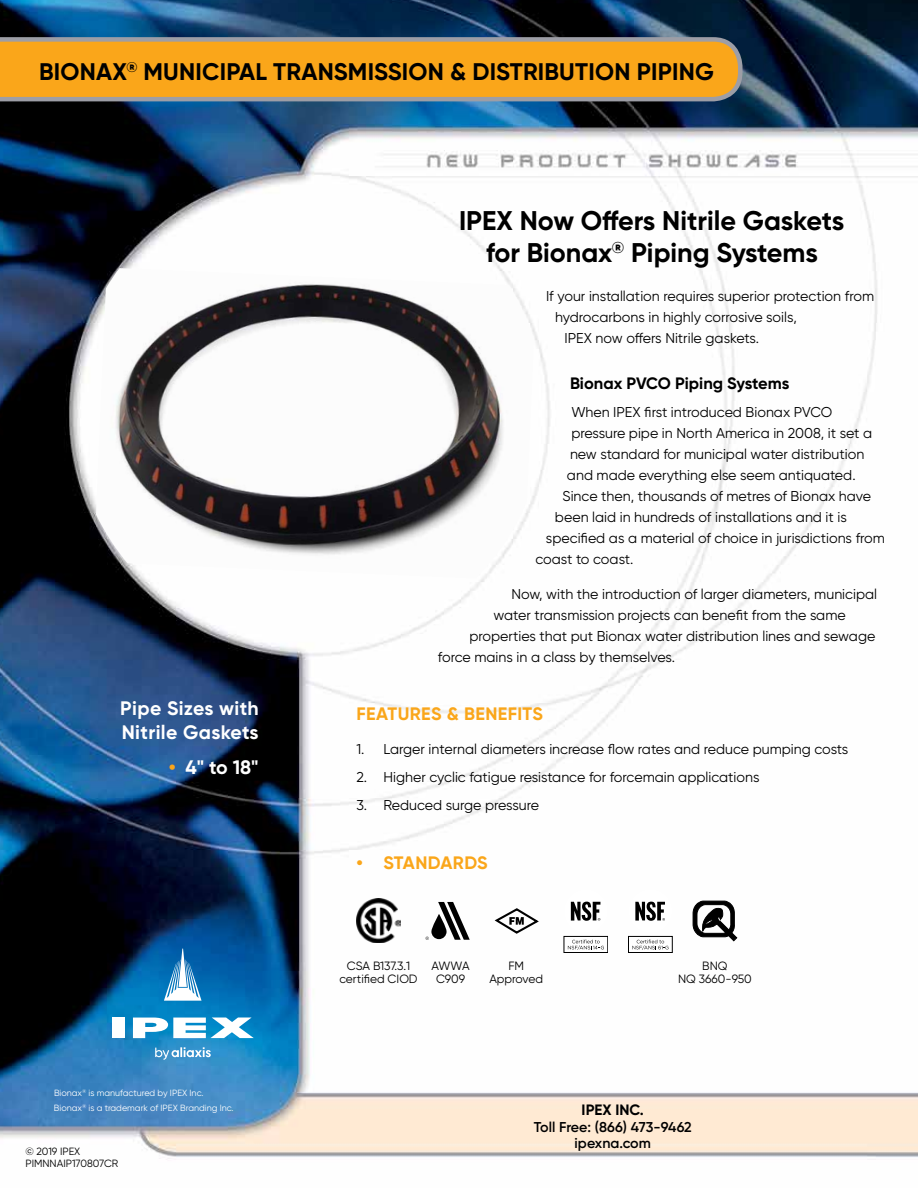
<style>
.page{position:relative;width:918px;height:1188px;background:#fff}
.page>*{position:absolute;margin:0;border:0;box-sizing:border-box;transform-origin:0 0}
.t1{font:700 27px/32.4px "Gilroy";color:#000;text-align:center}
.t2{font:700 24px "Gilroy";letter-spacing:.01em;color:#000}
.t3{font:700 19.5px/24px "Gilroy";letter-spacing:.02em;color:#fff}
.t4{font:700 18px "Gilroy";letter-spacing:.02em;color:#faa61a}
.t5{font:700 16.5px "Gilroy";color:#000}
.t6{font:700 15px "Gilroy";color:#000}
.t7{font:14.25px "Gilroy";color:#000}
.t8{font:600 14.25px/16.5px "Gilroy";color:#000;text-align:center}
.t9{font:12px/13.5px "Gilroy";color:#000;text-align:center}
.t10{font:10.5px/12.6px "Gilroy";color:#000}
.t11{font:9px/15.1px "Gilroy";color:#fff}
.s1{color:#faa61a}
</style>
<div class="page">
<img style="left:0;top:0;width:918px;height:1159px">
<svg style="left:0;top:37px;width:742px;height:64px;background:#eaa32d"></svg>
<div style="left:112px;top:1018px;width:12px;height:20px;background:#fff"></div>
<svg style="left:133px;top:1018px;width:121px;height:20px"></svg>
<svg style="left:164px;top:949px;width:38px;height:52px"></svg>
<svg style="left:155px;top:1047px;width:56px;height:13px"></svg>
<img style="left:96px;top:268px;width:438px;height:310px">
<img style="left:356px;top:899px;width:45px;height:44px">
<svg style="left:438px;top:902px;width:32px;height:38px"></svg>
<svg style="left:431px;top:914px;width:16px;height:25px"></svg>
<svg style="left:495px;top:908px;width:44px;height:26px"></svg>
<div style="left:564px;top:889px;width:44px;height:44px;background:#fff;border-radius:50%"></div>
<svg style="left:571px;top:902px;width:29px;height:19px"></svg>
<div style="left:564px;top:936px;width:44px;height:17px;background:#fff"></div>
<div style="left:564px;top:936px;width:44px;height:17px;border:1px solid #000"></div>
<svg style="left:568px;top:940px;width:36px;height:10px"></svg>
<div style="left:629px;top:889px;width:43px;height:44px;background:#fff;border-radius:50%"></div>
<svg style="left:635px;top:902px;width:30px;height:19px"></svg>
<div style="left:628px;top:936px;width:44px;height:17px;background:#fff"></div>
<div style="left:628px;top:936px;width:45px;height:17px;border:1px solid #000"></div>
<svg style="left:632px;top:940px;width:37px;height:10px"></svg>
<svg style="left:693px;top:901px;width:44px;height:40px"></svg>
<h2 class="t2" style="left:39px;top:56px;width:676px">BIONAX<sup>®</sup> MUNICIPAL TRANSMISSION &amp; DISTRIBUTION PIPING</h2>
<h1 class="t1" style="left:459px;top:204px;width:387px">IPEX Now Offers Nitrile Gaskets for Bionax<sup>®</sup> Piping Systems</h1>
<h3 class="t3" style="left:120px;top:696px;width:140px">Pipe Sizes with<br>Nitrile Gaskets</h3>
<h3 class="t3" style="left:169px;top:755px;width:91px"><span class="s1">•</span> 4" to 18"</h3>
<p class="t11" style="left:54px;top:1085px;width:181px">Bionax<sup>®</sup> is manufactured by IPEX Inc.<br>Bionax<sup>®</sup> is a trademark of IPEX Branding Inc.</p>
<p class="t10" style="left:25px;top:1145px;width:94px">© 2019 IPEX<br>PIMNNAIP170807CR</p>
<p class="t7" style="left:546px;top:287px;width:330px">If your installation requires superior protection from</p>
<p class="t7" style="left:555px;top:308px;width:243px">hydrocarbons in highly corrosive soils,</p>
<p class="t7" style="left:565px;top:329px;width:196px">IPEX now offers Nitrile gaskets.</p>
<p class="t5" style="left:570px;top:373px;width:221px">Bionax PVCO Piping Systems</p>
<p class="t7" style="left:572px;top:403px;width:262px">When IPEX first introduced Bionax PVCO</p>
<p class="t7" style="left:572px;top:424px;width:302px">pressure pipe in North America in 2008, it set a</p>
<p class="t7" style="left:570px;top:445px;width:296px">new standard for municipal water distribution</p>
<p class="t7" style="left:567px;top:466px;width:290px">and made everything else seem antiquated.</p>
<p class="t7" style="left:562px;top:487px;width:310px">Since then, thousands of metres of Bionax have</p>
<p class="t7" style="left:555px;top:508px;width:293px">been laid in hundreds of installations and it is</p>
<p class="t7" style="left:546px;top:529px;width:341px">specified as a material of choice in jurisdictions from</p>
<p class="t7" style="left:535px;top:550px;width:99px">coast to coast.</p>
<p class="t7" style="left:511px;top:585px;width:367px">Now, with the introduction of larger diameters, municipal</p>
<p class="t7" style="left:493px;top:606px;width:354px">water transmission projects can benefit from the same</p>
<p class="t7" style="left:469px;top:627px;width:407px">properties that put Bionax water distribution lines and sewage</p>
<p class="t7" style="left:438px;top:648px;width:239px">force mains in a class by themselves.</p>
<p class="t4" style="left:356px;top:702px;width:188px">FEATURES &amp; BENEFITS</p>
<p class="t7" style="left:356px;top:740px;width:493px">1. Larger internal diameters increase flow rates and reduce pumping costs</p>
<p class="t7" style="left:356px;top:768px;width:405px">2. Higher cyclic fatigue resistance for forcemain applications</p>
<p class="t7" style="left:356px;top:796px;width:184px">3. Reduced surge pressure</p>
<p class="t4" style="left:356px;top:851px;width:133px">• STANDARDS</p>
<p class="t9" style="left:339px;top:959px;width:80px">CSA B137.3.1 certified CIOD</p>
<p class="t9" style="left:432px;top:959px;width:40px">AWWA<br>C909</p>
<p class="t9" style="left:489px;top:959px;width:55px">FM<br>Approved</p>
<p class="t9" style="left:678px;top:959px;width:75px">BNQ<br>NQ 3660-950</p>
<p class="t6" style="left:582px;top:1100px;width:64px">IPEX INC.</p>
<p class="t8" style="left:534px;top:1118px;width:160px">Toll Free: (866) 473-9462 ipexna.com</p>
</div>
